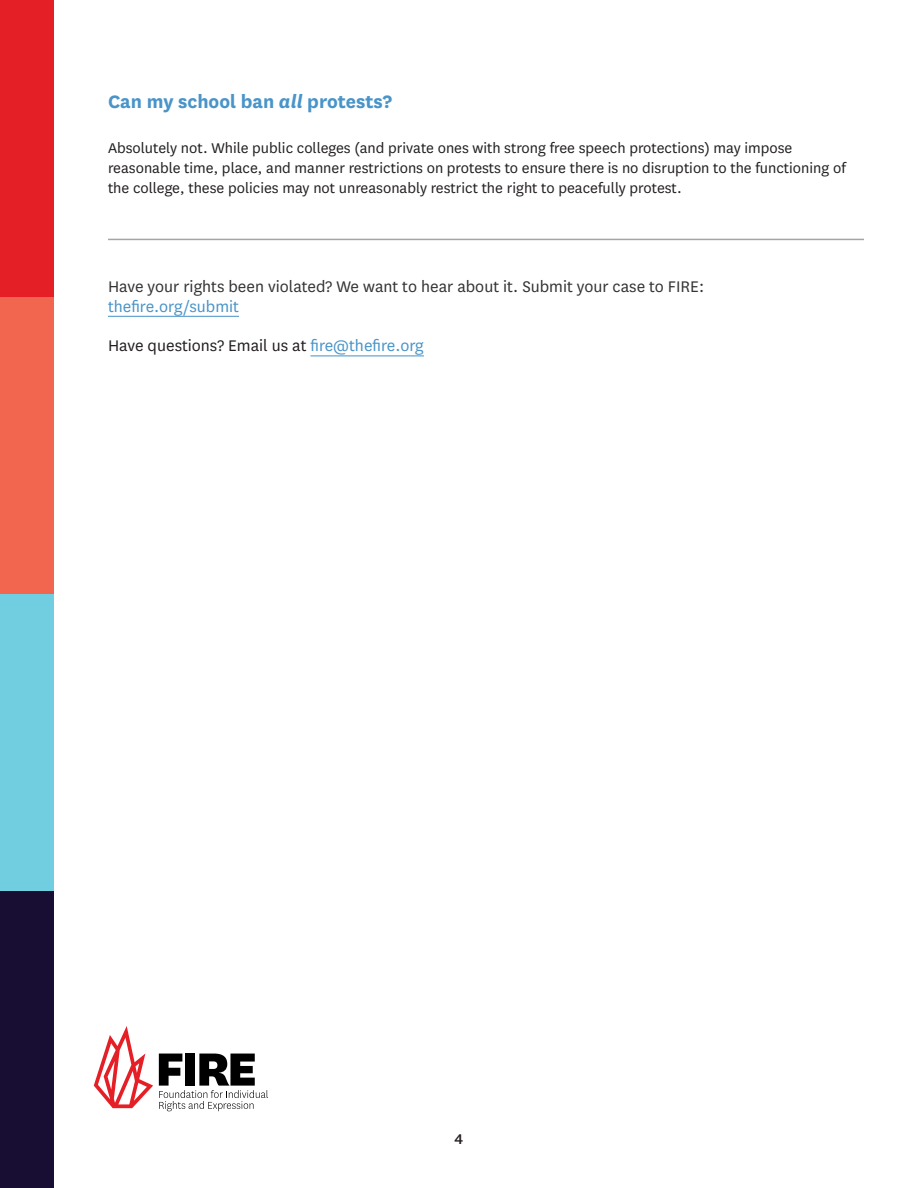
<style>
.page{position:relative;width:918px;height:1188px;background:#fff}
.page>*{position:absolute;margin:0;border:0;box-sizing:border-box;transform-origin:0 0}
.Subheader{font:700 21px "National";color:#4994c8}
.Body{font:18px "National";color:#333}
.Body-2{font:18px "National";color:#231f20}
.Body-3{font:18px "National";color:#4994c8}
.Body-4{font:16.5px/19.8px "National";color:#231f20}
.t1{font:500 16.5px "National";color:#231f20}
.s1{font-style:italic}
.s2{color:#4994c8}
</style>
<div class="page">
<div style="left:0;top:891px;width:54px;height:297px;background:#180e33"></div>
<div style="left:0;top:0;width:54px;height:297px;background:#e41f25"></div>
<div style="left:0;top:297px;width:54px;height:297px;background:#f2664f"></div>
<div style="left:0;top:594px;width:54px;height:297px;background:#71cee1"></div>
<svg style="left:94px;top:1026px;width:59px;height:82px"></svg>
<svg style="left:159px;top:1054px;width:109px;height:57px"></svg>
<hr style="left:108px;top:316px;width:131px;height:1px;background:#4994c8">
<hr style="left:310px;top:355px;width:114px;height:1px;background:#4994c8">
<hr style="left:108px;top:239px;width:756px;height:1px;background:#a4a5a9">
<p class="Subheader" style="left:108px;top:87px;width:286px">Can my school ban <span class="s1">all</span> protests?</p>
<p class="Body-4" style="left:108px;top:138px;width:739px">Absolutely not. While public colleges (and private ones with strong free speech protections) may impose reasonable time, place, and manner restrictions on protests to ensure there is no disruption to the functioning of the college, these policies may not unreasonably restrict the right to peacefully protest.</p>
<p class="Body" style="left:108px;top:275px;width:598px">Have your rights been violated? We want to hear about it. Submit your case to FIRE:</p>
<p class="Body-3" style="left:108px;top:295px;width:133px">thefire.org/submit</p>
<p class="Body-2" style="left:108px;top:334px;width:317px">Have questions? Email us at <span class="s2">fire@thefire.org</span></p>
<p class="t1" style="left:455px;top:1128px;width:10px">4</p>
</div>
